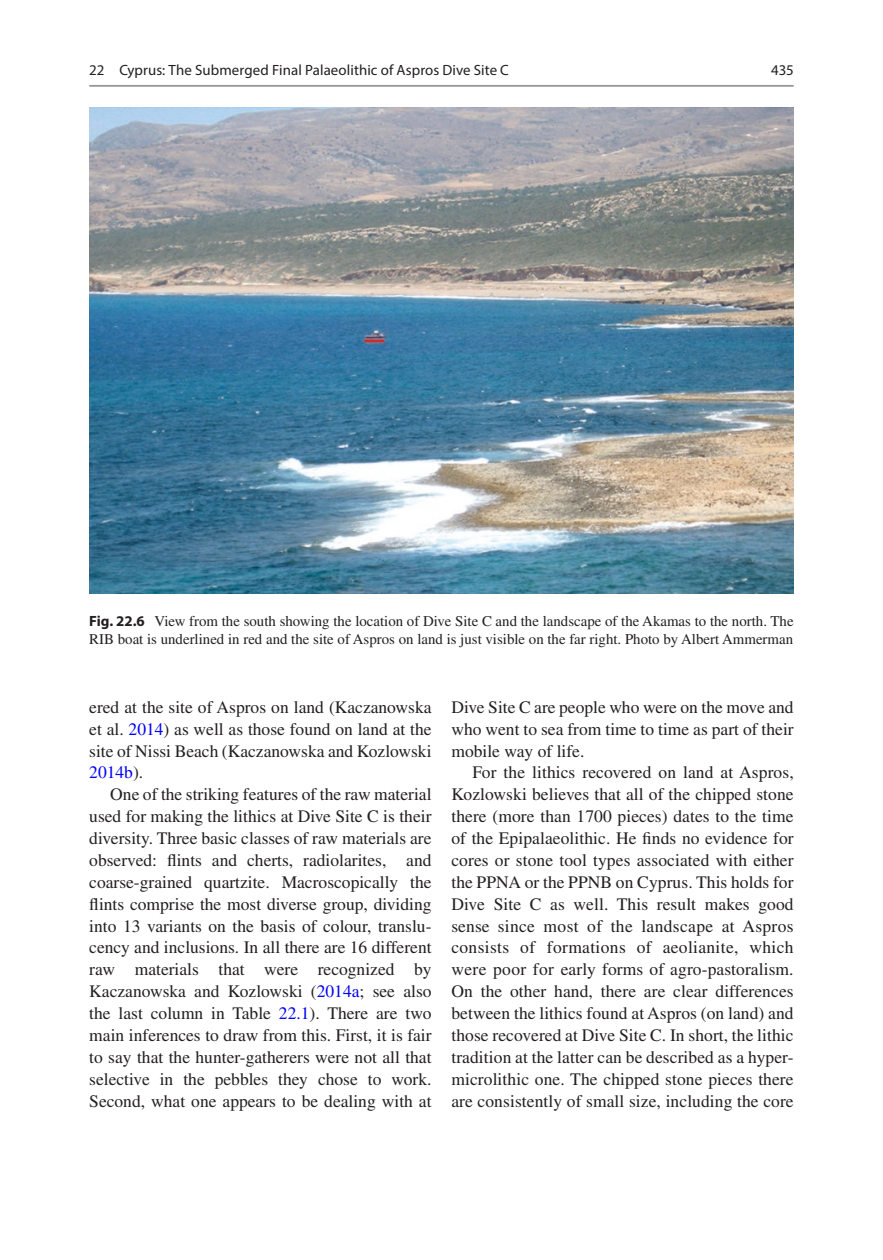
<style>
.page{position:relative;width:883px;height:1260px;background:#fff}
.page>*{position:absolute;margin:0;border:0;box-sizing:border-box;transform-origin:0 0}
.t1{font:17.5px/21.9px "Qblsyn Times LT Std";color:#231f20;text-align:justify}
.t2{font:14.88px/17.5px "Qblsyn Times LT Std";color:#231f20}
.t3{font:14.88px "Rylbvd Myriad Pro";letter-spacing:.005em;color:#231f20}
.t4{font:14.88px "Mcrgpl Myriad Pro";color:#231f20}
.s1{font-family:"Xsmbyk Myriad Pro";font-weight:700}
.s2{color:#0000fa}
</style>
<div class="page">
<img style="left:89px;top:107px;width:705px;height:487px">
<hr style="left:89px;top:85px;width:705px;height:2px;background:#939598">
<p class="t3" style="left:89px;top:61px;width:421px">22 Cyprus: The Submerged Final Palaeolithic of Aspros Dive Site C</p>
<p class="t4" style="left:771px;top:61px;width:24px">435</p>
<p class="t2" style="left:89px;top:612px;width:706px"><span class="s1">Fig. 22.6</span> View from the south showing the location of Dive Site C and the landscape of the Akamas to the north. The<br>RIB boat is underlined in red and the site of Aspros on land is just visible on the far right. Photo by Albert Ammerman</p>
<p class="t1" style="left:89px;top:696px;width:344px">ered at the site of Aspros on land (Kaczanowska et al. <span class="s2">2014</span>) as well as those found on land at the site of Nissi Beach (Kaczanowska and Kozlowski <span class="s2">2014b</span>).</p>
<p class="t1" style="left:89px;top:783px;width:344px;text-indent:21px">One of the striking features of the raw material used for making the lithics at Dive Site C is their diversity. Three basic classes of raw materials are observed: flints and cherts, radiolarites, and coarse-grained quartzite. Macroscopically the flints comprise the most diverse group, dividing into 13 variants on the basis of colour, translu&shy;cency and inclusions. In all there are 16 different raw materials that were recognized by Kaczanowska and Kozlowski (<span class="s2">2014a</span>; see also the last column in Table <span class="s2">22.1</span>). There are two main inferences to draw from this. First, it is fair to say that the hunter-gatherers were not all that selective in the pebbles they chose to work.<br>Second, what one appears to be dealing with at</p>
<p class="t1" style="left:451px;top:696px;width:344px">Dive Site C are people who were on the move and who went to sea from time to time as part of their mobile way of life.</p>
<p class="t1" style="left:451px;top:762px;width:344px;text-indent:21px">For the lithics recovered on land at Aspros, Kozlowski believes that all of the chipped stone there (more than 1700 pieces) dates to the time of the Epipalaeolithic. He finds no evidence for cores or stone tool types associated with either the PPNA or the PPNB on Cyprus. This holds for Dive Site C as well. This result makes good sense since most of the landscape at Aspros consists of formations of aeolianite, which were poor for early forms of agro-pastoralism.<br>On the other hand, there are clear differences between the lithics found at Aspros (on land) and those recovered at Dive Site C. In short, the lithic tradition at the latter can be described as a hyper&shy;microlithic one. The chipped stone pieces there are consistently of small size, including the core</p>
</div>
